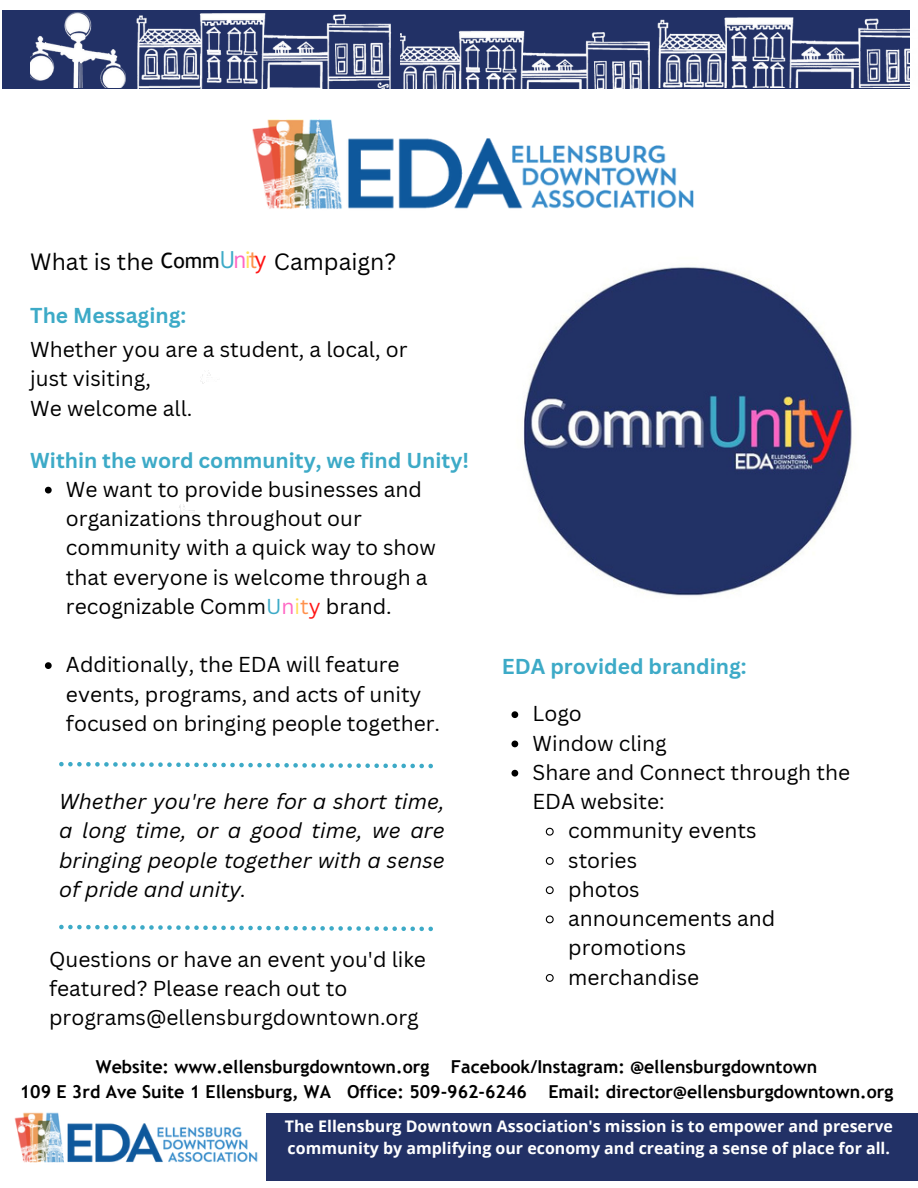
<style>
.page{position:relative;width:918px;height:1188px;background:#fff}
.page>*{position:absolute;margin:0;border:0;box-sizing:border-box;transform-origin:0 0}
.t1{font:22.95px "Canva Sans";color:#000}
.t2{font:21px/29.2px "Canva Sans";color:#000}
.t3{font:italic 21px/29.2px "Canva Sans";color:#000;text-align:justify}
.t4{font:700 21px "Canva Sans";color:#3daac7}
.t5{font:700 17.85px/24.8px "Trebuchet MS";color:#000;text-align:center}
.t6{font:700 16.05px/22.4px "Open Sans";color:#fff}
.s1{font-family:"Trebuchet MS";font-size:21px;color:rgb(217 217 217/.4)}
.s2{font-family:"Squad";font-size:24.15px;color:#3daac7}
.s3{font-family:"Squad";font-size:24.15px;color:#ff66c4}
.s4{font-family:"Squad";font-size:24.15px;color:#ffde59}
.s5{font-family:"Squad";font-size:24.15px;color:#ff914d}
.s6{font-family:"Squad";font-size:24.15px;color:#ff1616}
.s7{color:#3daac7}
.s8{color:#ff66c4}
.s9{color:#ffde59}
.s10{color:#ff914d}
.s11{color:#ff1616}
</style>
<div class="page">
<div style="left:2px;top:10px;width:908px;height:79px;background:#223166"></div>
<img style="left:30px;top:12px;width:96px;height:76px">
<img style="left:136px;top:13px;width:256px;height:76px">
<img style="left:400px;top:17px;width:510px;height:71px">
<div style="left:266px;top:1113px;width:652px;height:68px;background:#223166"></div>
<img style="left:14px;top:1112px;width:244px;height:51px">
<img style="left:252px;top:119px;width:442px;height:90px">
<svg style="left:45px;top:487px;width:7px;height:6px"></svg>
<svg style="left:45px;top:662px;width:7px;height:7px"></svg>
<img style="left:177px;top:505px;width:18px;height:10px">
<img style="left:523px;top:267px;width:329px;height:329px">
<svg style="left:511px;top:711px;width:7px;height:7px"></svg>
<svg style="left:511px;top:741px;width:7px;height:6px"></svg>
<svg style="left:511px;top:770px;width:7px;height:7px"></svg>
<svg style="left:545px;top:827px;width:9px;height:9px"></svg>
<svg style="left:545px;top:857px;width:9px;height:8px"></svg>
<svg style="left:545px;top:886px;width:9px;height:9px"></svg>
<svg style="left:545px;top:915px;width:9px;height:9px"></svg>
<svg style="left:545px;top:974px;width:9px;height:8px"></svg>
<svg style="left:59px;top:762px;width:374px;height:6px"></svg>
<svg style="left:59px;top:925px;width:374px;height:6px"></svg>
<p class="t1" style="left:30px;top:246px;width:368px">What is the <span class="s1">Comm</span><span class="s2">U</span><span class="s3">n</span><span class="s4">i</span><span class="s5">t</span><span class="s6">y</span> Campaign?</p>
<p class="t4" style="left:30px;top:301px;width:157px">The Messaging:</p>
<p class="t2" style="left:30px;top:334px;width:379px">Whether you are a student, a local, or just visiting,<br>We welcome all.</p>
<p class="t4" style="left:30px;top:445px;width:440px">Within the word community, we find Unity!</p>
<p class="t2" style="left:66px;top:474px;width:372px">We want to provide businesses and organizations throughout our community with a quick way to show that everyone is welcome through a recognizable Comm<span class="s7">U</span><span class="s8">n</span><span class="s9">i</span><span class="s10">t</span><span class="s11">y</span> brand.</p>
<p class="t2" style="left:66px;top:650px;width:376px">Additionally, the EDA will feature events, programs, and acts of unity focused on bringing people together.</p>
<p class="t3" style="left:59px;top:786px;width:387px">Whether you're here for a short time, a long time, or a good time, we are bringing people together with a sense of pride and unity.</p>
<p class="t2" style="left:49px;top:944px;width:378px">Questions or have an event you'd like featured? Please reach out to programs@ellensburgdowntown.org</p>
<p class="t4" style="left:502px;top:651px;width:246px">EDA provided branding:</p>
<p class="t2" style="left:533px;top:699px;width:51px">Logo</p>
<p class="t2" style="left:533px;top:728px;width:136px">Window cling</p>
<p class="t2" style="left:533px;top:757px;width:319px">Share and Connect through the</p>
<p class="t2" style="left:533px;top:786px;width:134px">EDA website:</p>
<p class="t2" style="left:568px;top:816px;width:190px">community events</p>
<p class="t2" style="left:568px;top:845px;width:70px">stories</p>
<p class="t2" style="left:568px;top:874px;width:73px">photos</p>
<p class="t2" style="left:568px;top:903px;width:209px">announcements and</p>
<p class="t2" style="left:568px;top:933px;width:120px">promotions</p>
<p class="t2" style="left:568px;top:962px;width:133px">merchandise</p>
<p class="t5" style="left:20px;top:1054px;width:875px">Website: www.ellensburgdowntown.org Facebook/Instagram: @ellensburgdowntown<br>109 E 3rd Ave Suite 1 Ellensburg, WA Office: 509-962-6246 Email: director@ellensburgdowntown.org</p>
<p class="t6" style="left:285px;top:1114px;width:610px">The Ellensburg Downtown Association's mission is to empower and preserve community by amplifying our economy and creating a sense of place for all.</p>
</div>
